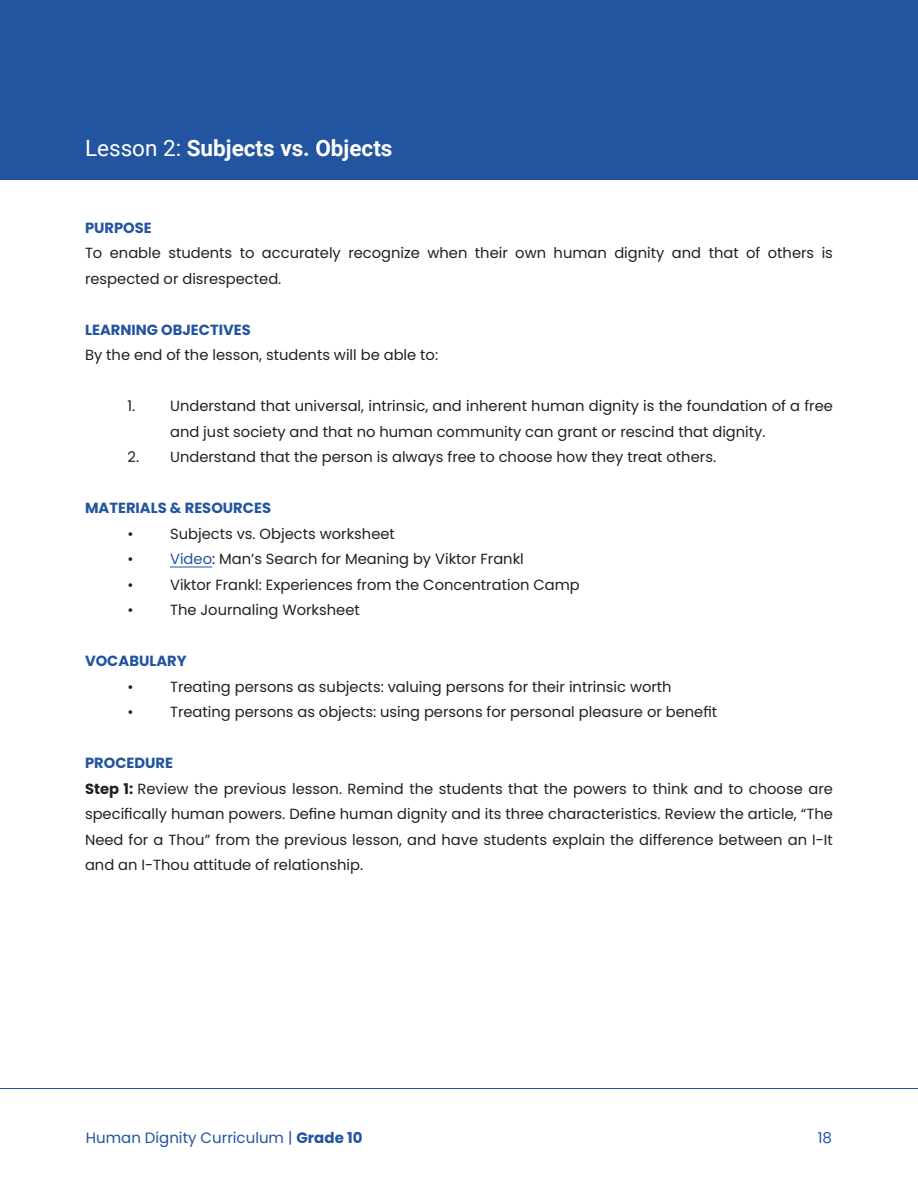
<style>
.page{position:relative;width:918px;height:1188px;background:#fff}
.page>*{position:absolute;margin:0;border:0;box-sizing:border-box;transform-origin:0 0}
.chapters{font:700 22.5px "Roboto";color:#fff}
.t1{font:15px "Poppins";color:#23549f}
.body{font:14.7px/25.5px "Poppins";color:#231f20}
.subs{font:700 14.7px "Poppins";color:#23549f}
.s1{font-weight:400}
.s2{color:#23549f}
.s3{font-weight:700}
</style>
<div class="page">
<hr style="left:0;top:1088px;width:918px;height:1px;background:#23549f">
<div style="left:0;top:0;width:918px;height:179px;background:#23549f"></div>
<hr style="left:170px;top:567px;width:42px;height:1px;background:#23549f">
<p class="chapters" style="left:85px;top:132px;width:309px"><span class="s1">Lesson 2:</span> Subjects vs. Objects</p>
<p class="subs" style="left:85px;top:219px;width:68px">PURPOSE</p>
<p class="body" style="left:85px;top:240px;width:749px">To enable students to accurately recognize when their own human dignity and that of others is respected or disrespected.</p>
<p class="subs" style="left:85px;top:321px;width:167px">LEARNING OBJECTIVES</p>
<p class="body" style="left:85px;top:342px;width:355px">By the end of the lesson, students will be able to:</p>
<p class="body" style="left:170px;top:393px;width:664px;text-indent:-43px">1. Understand that universal, intrinsic, and inherent human dignity is the foundation of a free and just society and that no human community can grant or rescind that dignity.</p>
<p class="body" style="left:128px;top:444px;width:590px">2. Understand that the person is always free to choose how they treat others.</p>
<p class="subs" style="left:85px;top:499px;width:188px">MATERIALS &amp; RESOURCES</p>
<p class="body" style="left:128px;top:521px;width:8px">•</p>
<p class="body" style="left:170px;top:521px;width:226px">Subjects vs. Objects worksheet</p>
<p class="body" style="left:128px;top:546px;width:8px">•</p>
<p class="body" style="left:170px;top:546px;width:355px"><span class="s2">Video</span>: Man’s Search for Meaning by Viktor Frankl</p>
<p class="body" style="left:128px;top:572px;width:8px">•</p>
<p class="body" style="left:170px;top:572px;width:411px">Viktor Frankl: Experiences from the Concentration Camp</p>
<p class="body" style="left:128px;top:597px;width:8px">•</p>
<p class="body" style="left:170px;top:597px;width:191px">The Journaling Worksheet</p>
<p class="subs" style="left:85px;top:652px;width:103px">VOCABULARY</p>
<p class="body" style="left:128px;top:674px;width:8px">•</p>
<p class="body" style="left:170px;top:674px;width:503px">Treating persons as subjects: valuing persons for their intrinsic worth</p>
<p class="body" style="left:128px;top:699px;width:8px">•</p>
<p class="body" style="left:170px;top:699px;width:549px">Treating persons as objects: using persons for personal pleasure or benefit</p>
<p class="subs" style="left:85px;top:754px;width:90px">PROCEDURE</p>
<p class="body" style="left:85px;top:776px;width:749px;text-align:justify"><span class="s3">Step 1:</span> Review the previous lesson. Remind the students that the powers to think and to choose are specifically human powers. Define human dignity and its three characteristics. Review the article, “The Need for a Thou” from the previous lesson, and have students explain the difference between an I-It and an I-Thou attitude of relationship.</p>
<p class="t1" style="left:86px;top:1129px;width:278px">Human Dignity Curriculum | <span class="s3">Grade 10</span></p>
<p class="t1" style="left:818px;top:1129px;width:16px">18</p>
</div>
